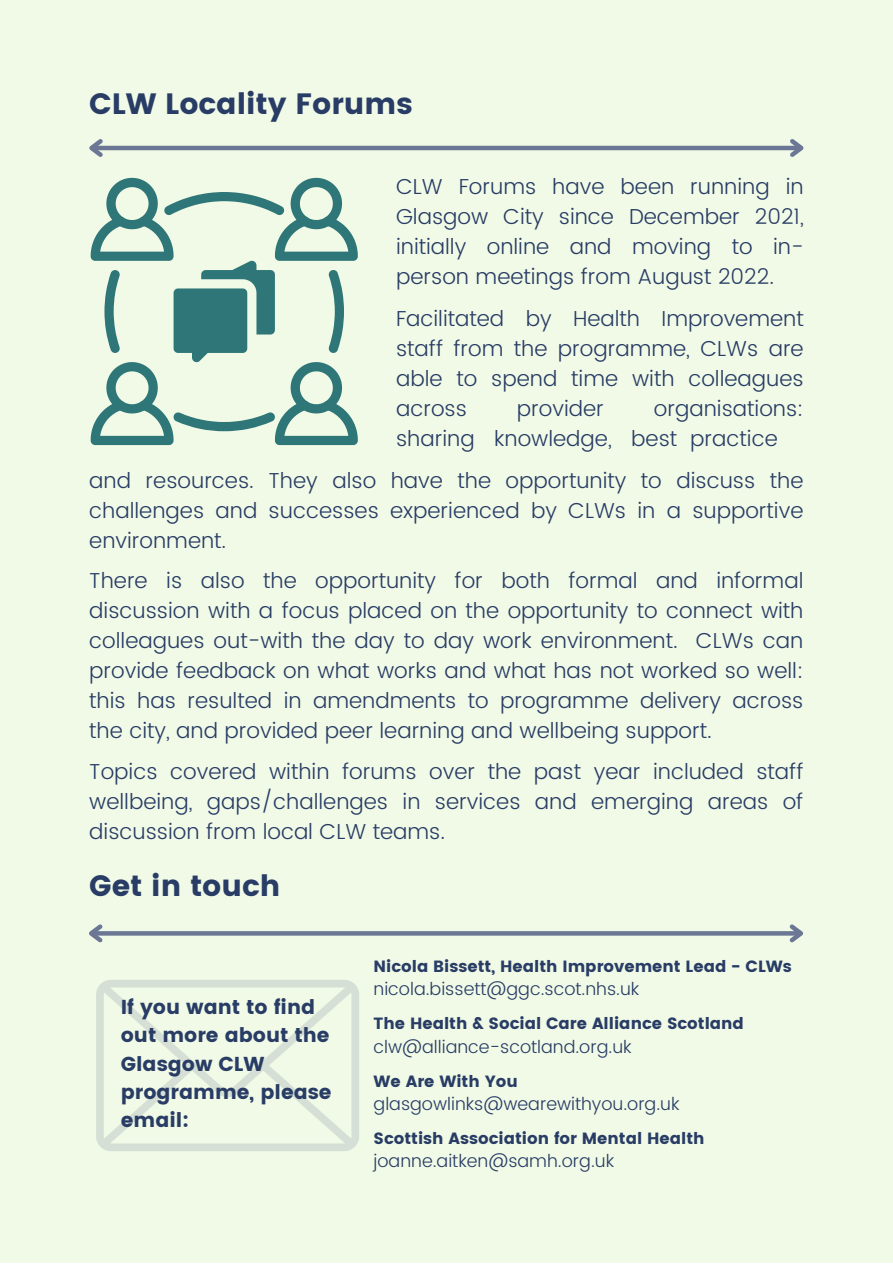
<style>
.page{position:relative;width:893px;height:1264px;background:#fff}
.page>*{position:absolute;margin:0;border:0;box-sizing:border-box;transform-origin:0 0}
.t1{font:29.4px "Poppins";color:#283c65}
.t2{font:300 21.6px/29.8px "Poppins";color:#283c65;text-align:justify}
.t3{font:20.1px/28px "Poppins";color:#283c65}
.t4{font:300 17.7px "Poppins";color:#283c65}
.t5{font:16.2px "Poppins";color:#283c65}
</style>
<div class="page">
<div style="left:0;top:0;width:892px;height:1262px;background:#f1fae6"></div>
<hr style="left:91px;top:146px;width:710px;height:4px;background:#6b7794">
<svg style="left:89px;top:139px;width:18px;height:18px"></svg>
<svg style="left:785px;top:139px;width:19px;height:18px"></svg>
<svg style="left:91px;top:178px;width:267px;height:267px"></svg>
<svg style="left:106px;top:931px;width:679px;height:4px;background:#6f7b96"></svg>
<svg style="left:89px;top:924px;width:17px;height:19px"></svg>
<svg style="left:785px;top:924px;width:18px;height:19px"></svg>
<svg style="left:96px;top:980px;width:263px;height:171px"></svg>
<p class="t1" style="left:89px;top:87px;width:325px">CLW Locality Forums</p>
<p class="t2" style="left:396px;top:171px;width:409px">CLW Forums have been running in Glasgow City since December 2021, initially online and moving to in&shy;person meetings from August 2022.</p>
<p class="t2" style="left:396px;top:303px;width:409px">Facilitated by Health Improvement staff from the programme, CLWs are able to spend time with colleagues across</p>
<p class="t2" style="left:396px;top:393px;width:409px;text-indent:258px">organisations: sharing knowledge, best practice</p>
<p class="t2" style="left:517px;top:393px;width:88px">provider</p>
<p class="t2" style="left:89px;top:465px;width:715px">and resources. They also have the opportunity to discuss the challenges and successes experienced by CLWs in a supportive environment.</p>
<p class="t2" style="left:89px;top:566px;width:715px">There is also the opportunity for both formal and informal discussion with a focus placed on the opportunity to connect with colleagues out-with the day to day work environment. CLWs can provide feedback on what works and what has not worked so well: this has resulted in amendments to programme delivery across the city, and provided peer learning and wellbeing support.</p>
<p class="t2" style="left:89px;top:756px;width:715px">Topics covered within forums over the past year included staff wellbeing, gaps/challenges in services and emerging areas of discussion from local CLW teams.</p>
<p class="t1" style="left:89px;top:868px;width:192px">Get in touch</p>
<p class="t3" style="left:121px;top:993px;width:212px">If you want to find out more about the<br>Glasgow CLW programme, please email:</p>
<p class="t5" style="left:373px;top:956px;width:420px">Nicola Bissett, Health Improvement Lead - CLWs</p>
<p class="t4" style="left:373px;top:978px;width:267px">nicola.bissett@ggc.scot.nhs.uk</p>
<p class="t5" style="left:373px;top:1014px;width:372px">The Health &amp; Social Care Alliance Scotland</p>
<p class="t4" style="left:373px;top:1036px;width:259px">clw@alliance-scotland.org.uk</p>
<p class="t5" style="left:373px;top:1071px;width:146px">We Are With You</p>
<p class="t4" style="left:373px;top:1093px;width:307px">glasgowlinks@wearewithyou.org.uk</p>
<p class="t5" style="left:373px;top:1128px;width:332px">Scottish Association for Mental Health</p>
<p class="t4" style="left:373px;top:1150px;width:242px">joanne.aitken@samh.org.uk</p>
</div>
